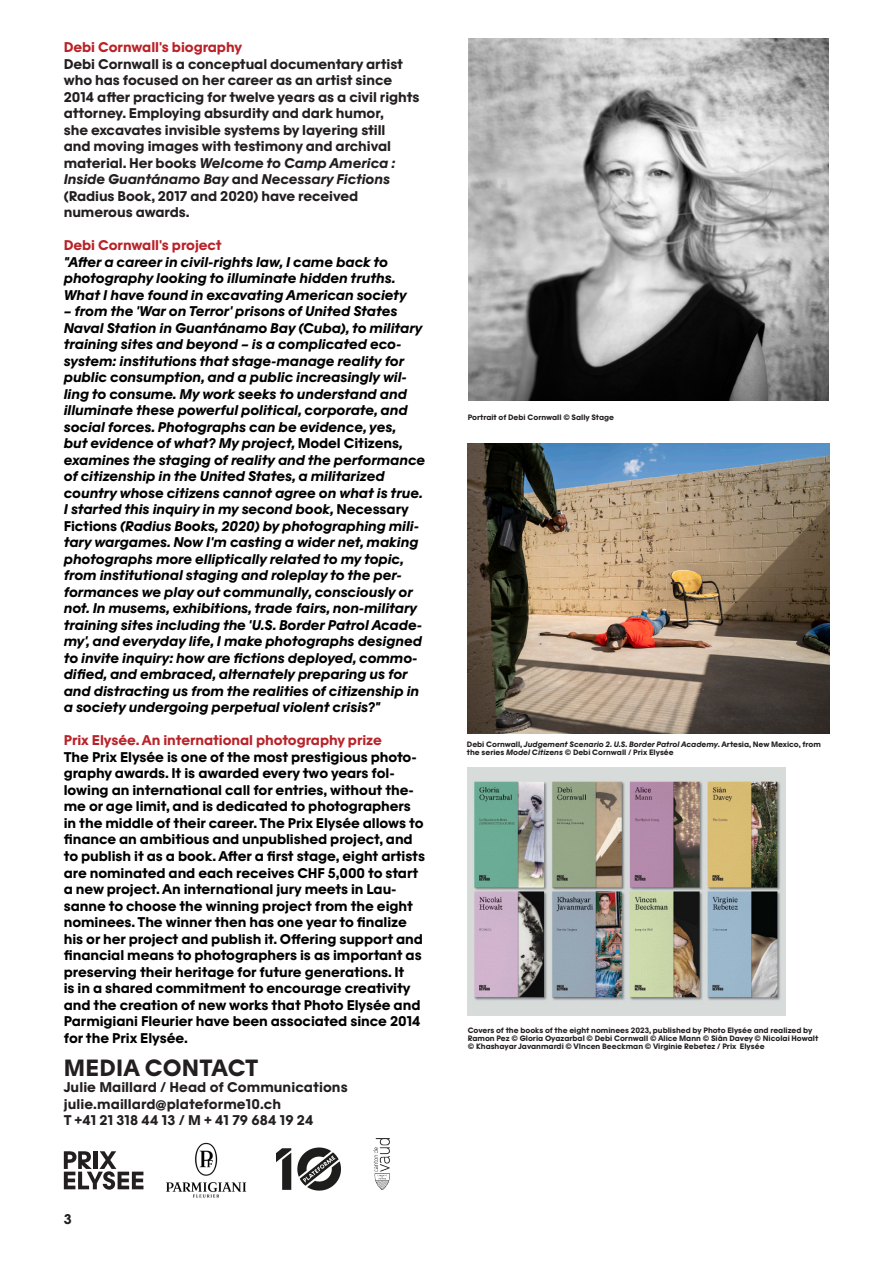
<style>
.page{position:relative;width:893px;height:1263px;background:#fff}
.page>*{position:absolute;margin:0;border:0;box-sizing:border-box;transform-origin:0 0}
.M{font:700 22.5px "Photo Elysee";letter-spacing:.01em;color:#231f20}
.M-2{font:italic 700 13.5px/16.5px "Photo Elysee";letter-spacing:-.005em;color:#000001}
.M-3{font:700 13.5px/16.5px "Photo Elysee";letter-spacing:-.005em;color:#000001}
.M-4{font:700 13.5px/16.5px "Photo Elysee";letter-spacing:-.005em;color:#231f20}
.S{font:700 13.5px "Photo Elysee";letter-spacing:.005em;color:#231f20}
.M-5{font:700 13.5px "Photo Elysee";letter-spacing:-.005em;color:#b9232a}
.M-6{font:700 13.5px "Photo Elysee";letter-spacing:-.005em;color:#ba2126}
.M-7{font:700 13.5px "Photo Elysee";letter-spacing:-.005em;color:#b92228}
.L{font:700 7.5px/8.2px "Photo Elysee";color:#231f20}
.s1{font-style:italic}
.s2{font-style:normal}
.s3{color:#b92228}
</style>
<div class="page">
<img style="left:166px;top:1142px;width:81px;height:56px">
<img style="left:468px;top:444px;width:361px;height:289px">
<img style="left:468px;top:38px;width:361px;height:363px">
<img style="left:467px;top:767px;width:319px;height:248px">
<svg style="left:64px;top:1151px;width:79px;height:39px"></svg>
<img style="left:374px;top:1138px;width:16px;height:52px">
<img style="left:277px;top:1147px;width:63px;height:44px">
<p class="M-6" style="left:64px;top:37px;width:180px">Debi Cornwall's biography</p>
<p class="M-4" style="left:64px;top:55px;width:357px">Debi Cornwall is a conceptual documentary artist who has focused on her career as an artist since 2014 after practicing for twelve years as a civil rights attorney. Employing absurdity and dark humor,<br>she excavates invisible systems by layering still<br>and moving images with testimony and archival material. Her books <span class="s1">Welcome to Camp America :<br>Inside Guantánamo Bay</span> and <span class="s1">Necessary Fictions </span>(Radius Book, 2017 and 2020) have received numerous awards.</p>
<p class="M-7" style="left:64px;top:235px;width:159px">Debi Cornwall's project</p>
<p class="M-2" style="left:64px;top:253px;width:344px">"After a career in civil-rights law, I came back to photography looking to illuminate hidden truths.<br>What I have found in excavating American society</p>
<p class="M-2" style="left:64px;top:302px;width:363px">– from the 'War on Terror' prisons of United States Naval Station in Guantánamo Bay (Cuba), to military training sites and beyond – is a complicated eco&shy;system: institutions that stage-manage reality for public consumption, and a public increasingly wil&shy;ling to consume. My work seeks to understand and illuminate these powerful political, corporate, and social forces. Photographs can be evidence, yes,<br>but evidence of what? My project, <span class="s2">Model Citizens</span>, examines the staging of reality and the performance of citizenship in the United States, a militarized country whose citizens cannot agree on what is true.<br>I started this inquiry in my second book, <span class="s2">Necessary Fictions</span> (Radius Books, 2020) by photographing mili&shy;tary wargames. Now I'm casting a wider net, making photographs more elliptically related to my topic, from institutional staging and roleplay to the per&shy;formances we play out communally, consciously or not. In musems, exhibitions, trade fairs, non-military training sites including the 'U.S. Border Patrol Acade&shy;my', and everyday life, I make photographs designed to invite inquiry: how are fictions deployed, commo&shy;dified, and embraced, alternately preparing us for and distracting us from the realities of citizenship in a society undergoing perpetual violent crisis?"</p>
<p class="M-5" style="left:64px;top:730px;width:320px"><span class="s3">Prix Elysée</span>. An international photography prize</p>
<p class="M-3" style="left:64px;top:748px;width:363px">The Prix Elysée is one of the most prestigious photo&shy;graphy awards. It is awarded every two years fol&shy;lowing an international call for entries, without the&shy;me or age limit, and is dedicated to photographers in the middle of their career. The Prix Elysée allows to finance an ambitious and unpublished project, and to publish it as a book. After a first stage, eight artists are nominated and each receives CHF 5,000 to start a new project. An international jury meets in Lau&shy;sanne to choose the winning project from the eight nominees. The winner then has one year to finalize his or her project and publish it. Offering support and financial means to photographers is as important as preserving their heritage for future generations. It<br>is in a shared commitment to encourage creativity and the creation of new works that Photo Elysée and Parmigiani Fleurier have been associated since 2014 for the Prix Elysée.</p>
<p class="M" style="left:64px;top:1049px;width:196px">MEDIA CONTACT</p>
<p class="M-4" style="left:64px;top:1078px;width:285px">Julie Maillard / Head of Communications</p>
<p class="S" style="left:64px;top:1093px;width:219px">julie.maillard@plateforme10.ch</p>
<p class="S" style="left:64px;top:1109px;width:251px">T +41 21 318 44 13 / M + 41 79 684 19 24</p>
<p class="M-4" style="left:64px;top:1210px;width:9px">3</p>
<p class="L" style="left:468px;top:412px;width:148px">Portrait of Debi Cornwall © Sally Stage</p>
<p class="L" style="left:467px;top:739px;width:355px">Debi Cornwall, <span class="s1">Judgement Scenario 2. U.S. Border Patrol Academy</span>. Artesia, New Mexico, from the series <span class="s1">Model Citizens</span> © Debi Cornwall / Prix Elysée</p>
<p class="L" style="left:468px;top:1025px;width:352px">Covers of the books of the eight nominees 2023, published by Photo Elysée and realized by<br>Ramon Pez © Gloria Oyazarbal © Debi Cornwall © Alice Mann © Siân Davey © Nicolai Howalt</p>
<p class="L" style="left:468px;top:1042px;width:298px">© Khashayar Javanmardi © VIncen Beeckman © Virginie Rebetez / Prix Elysée</p>
</div>
